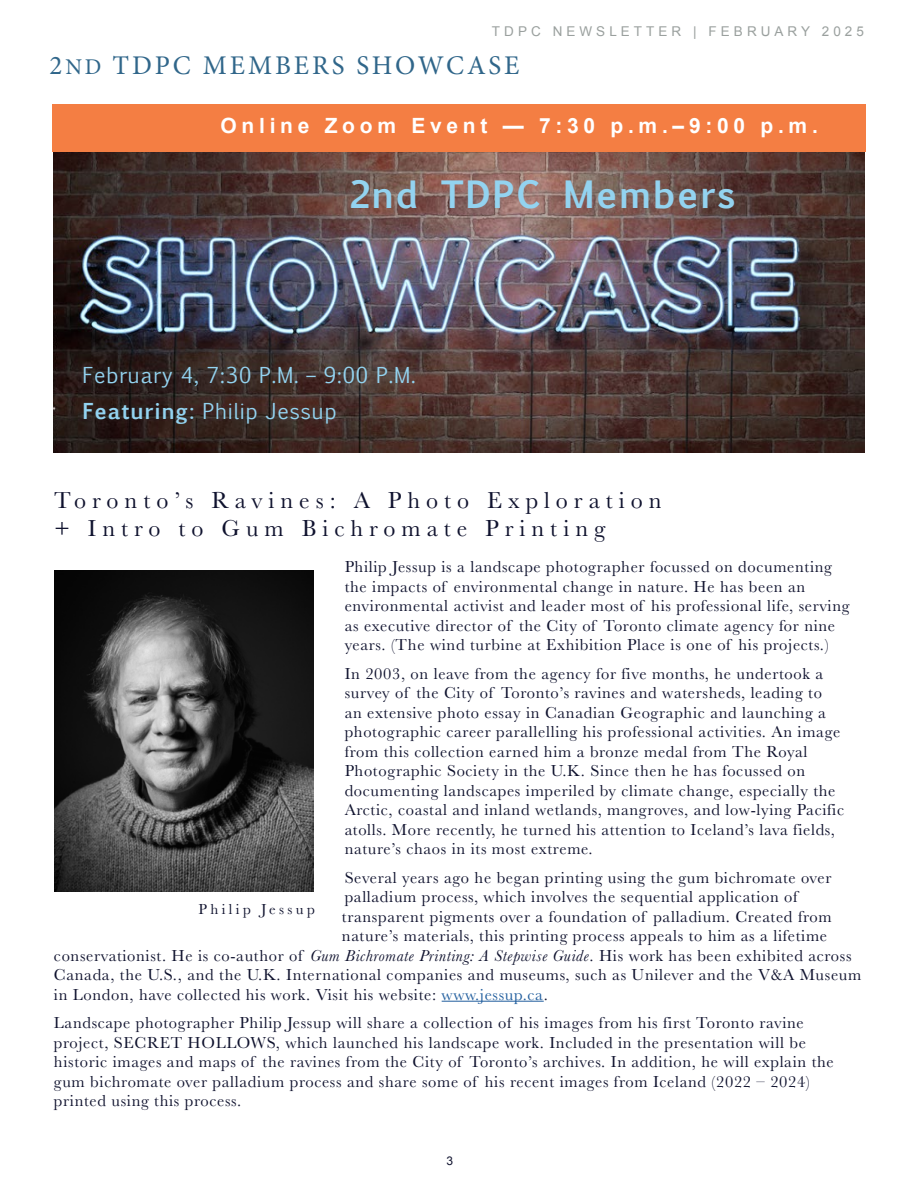
<style>
.page{position:relative;width:918px;height:1188px;background:#fff}
.page>*{position:absolute;margin:0;border:0;box-sizing:border-box;transform-origin:0 0}
.t1{font:700 36px "Euphemia UCAS";letter-spacing:.04em;color:#93d3f0}
.t2{font:27px "Minion Pro";letter-spacing:.11em;color:#30668a}
.t3{font:24px/28.5px "Baskerville";letter-spacing:.25em;color:#0f122e}
.t4{font:21px/36px "Euphemia UCAS";letter-spacing:.04em;color:#93d3f0}
.t5{font:700 21px "Arial";letter-spacing:.225em;color:#fff}
.t6{font:16.5px/19.5px "Baskerville";letter-spacing:.04em;color:#0f122e}
.t7{font:15px "Baskerville";letter-spacing:.225em;color:#0f122e}
.t8{font:13.5px "Arial";letter-spacing:.3em;color:#9aa09e}
.t9{font:12px "Arial";color:#0f122e}
.s1{font-size:22.5px}
.s2{font-weight:700}
.s3{font-style:italic}
.s4{color:#215e9e}
</style>
<div class="page">
<hr style="left:442px;top:1001px;width:102px;height:1px;background:#215e9e">
<img style="left:54px;top:571px;width:259px;height:321px">
<img style="left:53px;top:152px;width:812px;height:301px">
<div style="left:52px;top:104px;width:814px;height:48px;background:#f47e43"></div>
<p class="t8" style="left:492px;top:23px;width:374px">TDPC NEWSLETTER | FEBRUARY 2025</p>
<h2 class="t2" style="left:50px;top:47px;width:471px">2<span class="s1">ND</span> TDPC MEMBERS SHOWCASE</h2>
<p class="t5" style="left:220px;top:112px;width:599px">Online Zoom Event — 7:30 p.m.–9:00 p.m.</p>
<h1 class="t1" style="left:349px;top:168px;width:388px">2nd TDPC Members</h1>
<p class="t4" style="left:82px;top:357px;width:334px">February 4, 7:30 P.M. – 9:00 P.M.<br><span class="s2">Featuring:</span> Philip Jessup</p>
<h3 class="t3" style="left:54px;top:486px;width:609px">Toronto’s Ravines: A Photo Exploration + Intro to Gum Bichromate Printing</h3>
<p class="t6" style="left:345px;top:557px;width:506px">Philip Jessup is a landscape photographer focussed on documenting the impacts of environmental change in nature. He has been an environmental activist and leader most of his professional life, serving as executive director of the City of Toronto climate agency for nine years. (The wind turbine at Exhibition Place is one of his projects.)</p>
<p class="t6" style="left:345px;top:664px;width:501px">In 2003, on leave from the agency for five months, he undertook a survey of the City of Toronto’s ravines and watersheds, leading to<br>an extensive photo essay in Canadian Geographic and launching a photographic career parallelling his professional activities. An image from this collection earned him a bronze medal from The Royal Photographic Society in the U.K. Since then he has focussed on documenting landscapes imperiled by climate change, especially the Arctic, coastal and inland wetlands, mangroves, and low-lying Pacific atolls. More recently, he turned his attention to Iceland’s lava fields, nature’s chaos in its most extreme.</p>
<p class="t6" style="left:345px;top:868px;width:488px">Several years ago he began printing using the gum bichromate over</p>
<p class="t6" style="left:345px;top:887px;width:454px">palladium process, which involves the sequential application of</p>
<p class="t6" style="left:342px;top:907px;width:491px">transparent pigments over a foundation of palladium. Created from</p>
<p class="t6" style="left:342px;top:926px;width:487px">nature’s materials, this printing process appeals to him as a lifetime</p>
<p class="t6" style="left:54px;top:946px;width:799px">conservationist. He is co-author of <span class="s3">Gum Bichromate Printing: A Stepwise Guide</span>. His work has been exhibited across</p>
<p class="t6" style="left:54px;top:965px;width:809px">Canada, the U.S., and the U.K. International companies and museums, such as Unilever and the V&amp;A Museum</p>
<p class="t6" style="left:54px;top:985px;width:495px">in London, have collected his work. Visit his website: <span class="s4">www.jessup.ca</span>.</p>
<p class="t6" style="left:54px;top:1013px;width:781px">Landscape photographer Philip Jessup will share a collection of his images from his first Toronto ravine project, SECRET HOLLOWS, which launched his landscape work. Included in the presentation will be historic images and maps of the ravines from the City of Toronto’s archives. In addition, he will explain the gum bichromate over palladium process and share some of his recent images from Iceland (2022 – 2024) printed using this process.</p>
<p class="t7" style="left:199px;top:900px;width:118px">Philip Jessup</p>
<p class="t9" style="left:447px;top:1153px;width:8px">3</p>
</div>
